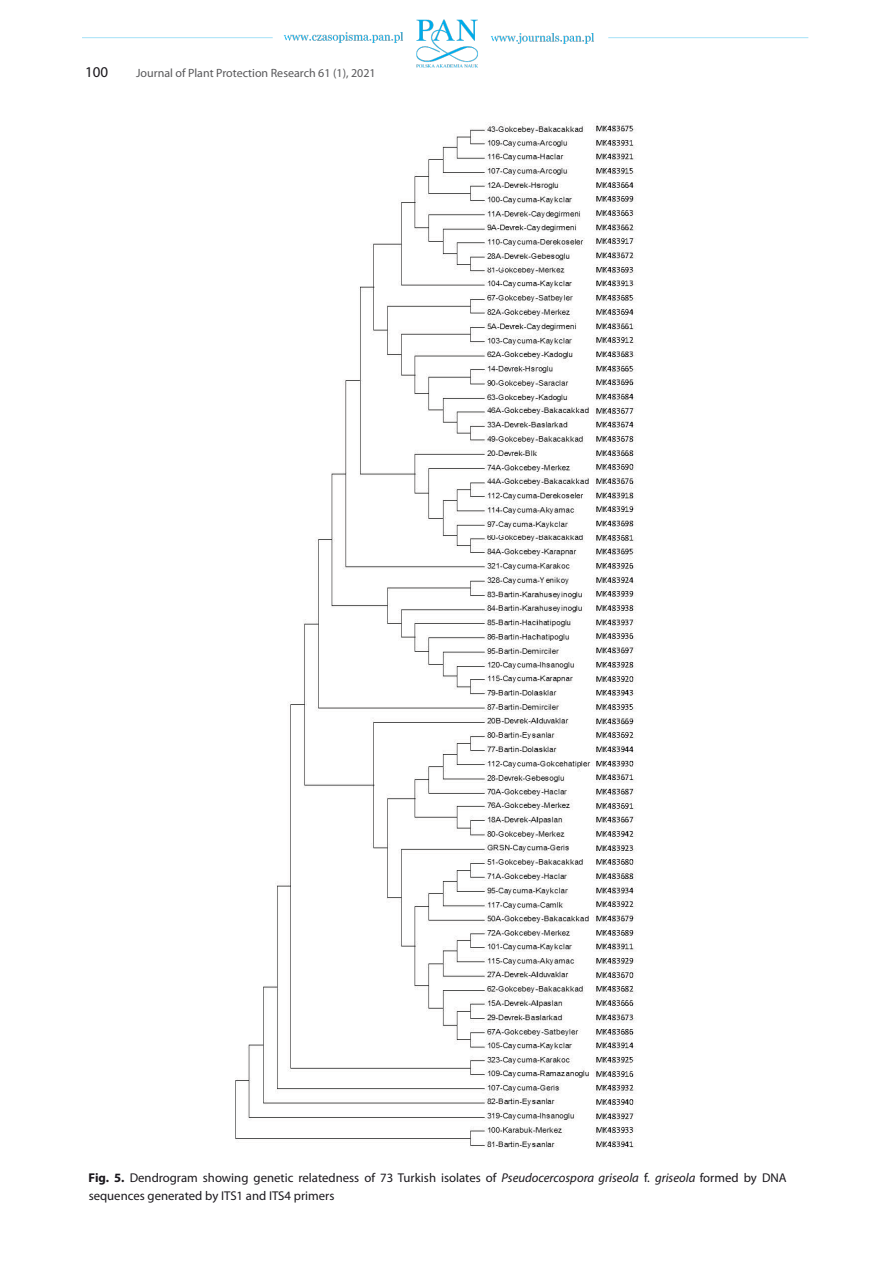
<style>
.page{position:relative;width:893px;height:1263px;background:#fff}
.page>*{position:absolute;margin:0;border:0;box-sizing:border-box;transform-origin:0 0}
.t1{font:15px "Myriad Pro";color:#1a171c}
.t2{font:12.75px/17.2px "Myriad Pro";color:#1a171c}
.t3{font:12px "Myriad Pro";color:#58585a}
.s1{font-weight:700}
.s2{font-style:italic}
</style>
<div class="page">
<img style="left:82px;top:19px;width:727px;height:49px">
<img style="left:235px;top:122px;width:401px;height:1027px">
<p class="t1" style="left:85px;top:63px;width:25px">100</p>
<p class="t3" style="left:136px;top:66px;width:241px">Journal of Plant Protection Research 61 (1), 2021</p>
<p class="t2" style="left:89px;top:1169px;width:699px"><span class="s1">Fig. 5.</span> Dendrogram showing genetic relatedness of 73 Turkish isolates of <span class="s2">Pseudocercospora griseola</span> f. <span class="s2">griseola</span> formed by DNA sequences generated by ITS1 and ITS4 primers</p>
</div>
